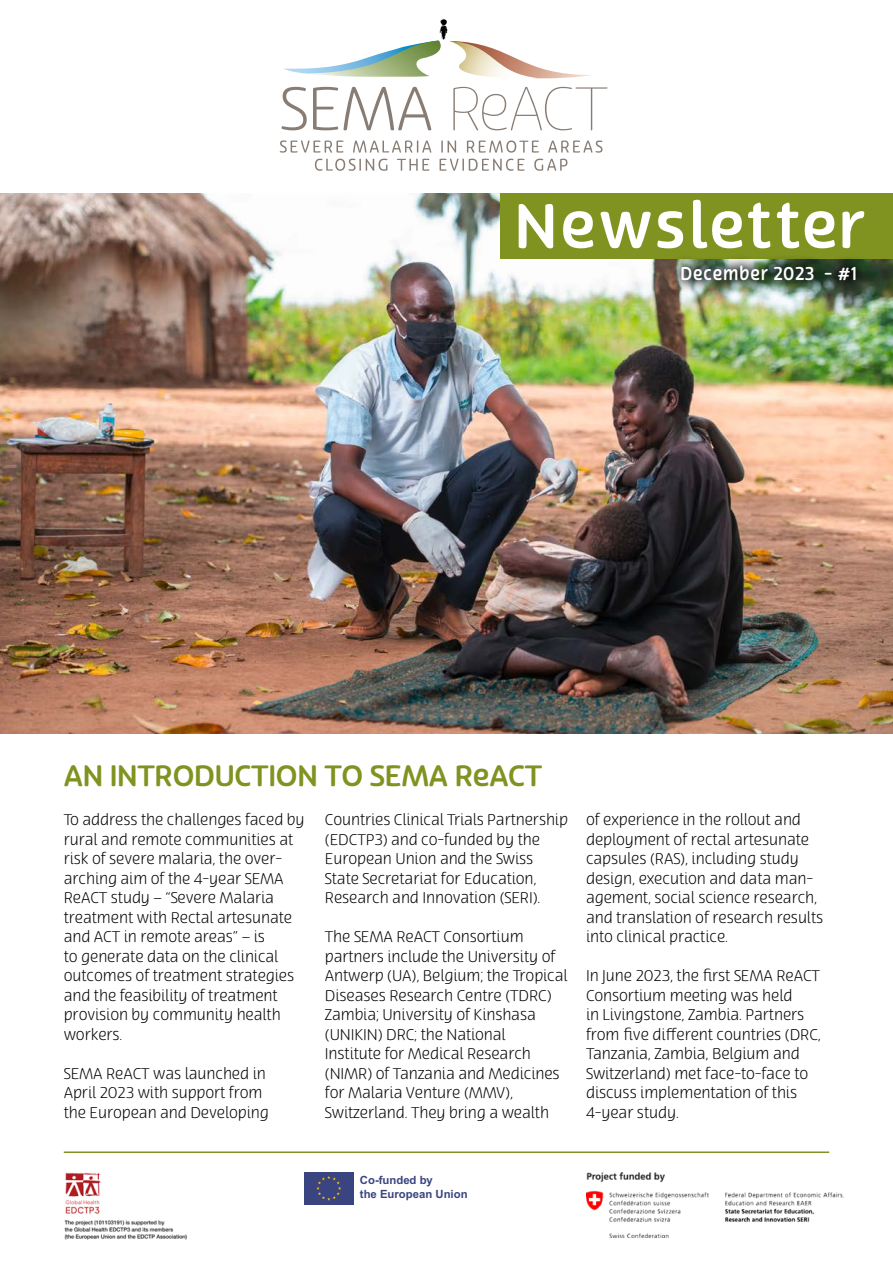
<style>
.page{position:relative;width:893px;height:1263px;background:#fff}
.page>*{position:absolute;margin:0;border:0;box-sizing:border-box;transform-origin:0 0}
.t1{font:500 60px "Terfens";letter-spacing:.05em;color:#fff}
.t2{font:500 28.5px "Terfens";letter-spacing:-.01em;color:#809320}
.t3{font:500 18px "Terfens";letter-spacing:.05em;color:#fff;scale:.9 1}
.t4{font:300 15px/19.5px "Terfens";letter-spacing:-.01em;color:#000}
.t5{font:700 11.4px/13.6px "Arial";color:#394481}
</style>
<div class="page">
<img style="left:0;top:193px;width:893px;height:540px">
<div style="left:500px;top:193px;width:393px;height:66px;background:#809320"></div>
<div style="left:668px;top:253px;width:201px;height:41px;background:#000;opacity:.75"></div>
<svg style="left:282px;top:19px;width:325px;height:111px"></svg>
<svg style="left:280px;top:140px;width:63px;height:13px"></svg>
<svg style="left:353px;top:140px;width:78px;height:13px"></svg>
<svg style="left:441px;top:140px;width:15px;height:13px"></svg>
<svg style="left:467px;top:140px;width:72px;height:13px"></svg>
<svg style="left:548px;top:140px;width:54px;height:13px"></svg>
<svg style="left:315px;top:159px;width:72px;height:12px"></svg>
<svg style="left:397px;top:159px;width:32px;height:12px"></svg>
<svg style="left:440px;top:159px;width:84px;height:12px"></svg>
<svg style="left:534px;top:159px;width:33px;height:12px"></svg>
<img style="left:587px;top:1172px;width:256px;height:65px">
<img style="left:64px;top:1172px;width:123px;height:68px">
<div style="left:304px;top:1172px;width:50px;height:33px;background:#394481"></div>
<svg style="left:316px;top:1176px;width:25px;height:24px"></svg>
<hr style="left:64px;top:1151px;width:765px;height:2px;background:#809320">
<h1 class="t1" style="left:514px;top:189px;width:352px">Newsletter</h1>
<p class="t3" style="left:680px;top:263px;width:197px">December 2023 - #1</p>
<h2 class="t2" style="left:64px;top:758px;width:480px">AN INTRODUCTION TO SEMA ReACT</h2>
<p class="t4" style="left:64px;top:810px;width:242px">To address the challenges faced by rural and remote communities at risk of severe malaria, the over&shy;arching aim of the 4-year SEMA<br>ReACT study – “Severe Malaria treatment with Rectal artesunate and ACT in remote areas” – is<br>to generate data on the clinical outcomes of treatment strategies and the feasibility of treatment provision by community health workers.</p>
<p class="t4" style="left:64px;top:1064px;width:207px">SEMA ReACT was launched in<br>April 2023 with support from the European and Developing</p>
<p class="t4" style="left:325px;top:810px;width:245px">Countries Clinical Trials Partnership (EDCTP3) and co-funded by the European Union and the Swiss State Secretariat for Education, Research and Innovation (SERI).</p>
<p class="t4" style="left:325px;top:927px;width:244px">The SEMA ReACT Consortium partners include the University of<br>Antwerp (UA), Belgium; the Tropical<br>Diseases Research Centre (TDRC)<br>Zambia; University of Kinshasa (UNIKIN) DRC; the National<br>Institute for Medical Research (NIMR) of Tanzania and Medicines for Malaria Venture (MMV),<br>Switzerland. They bring a wealth</p>
<p class="t4" style="left:586px;top:810px;width:239px">of experience in the rollout and deployment of rectal artesunate capsules (RAS), including study design, execution and data man&shy;agement, social science research, and translation of research results into clinical practice.</p>
<p class="t4" style="left:586px;top:966px;width:236px">In June 2023, the first SEMA ReACT<br>Consortium meeting was held<br>in Livingstone, Zambia. Partners from five different countries (DRC,<br>Tanzania, Zambia, Belgium and<br>Switzerland) met face-to-face to discuss implementation of this<br>4-year study.</p>
<p class="t5" style="left:360px;top:1173px;width:109px">Co-funded by<br>the European Union</p>
</div>
